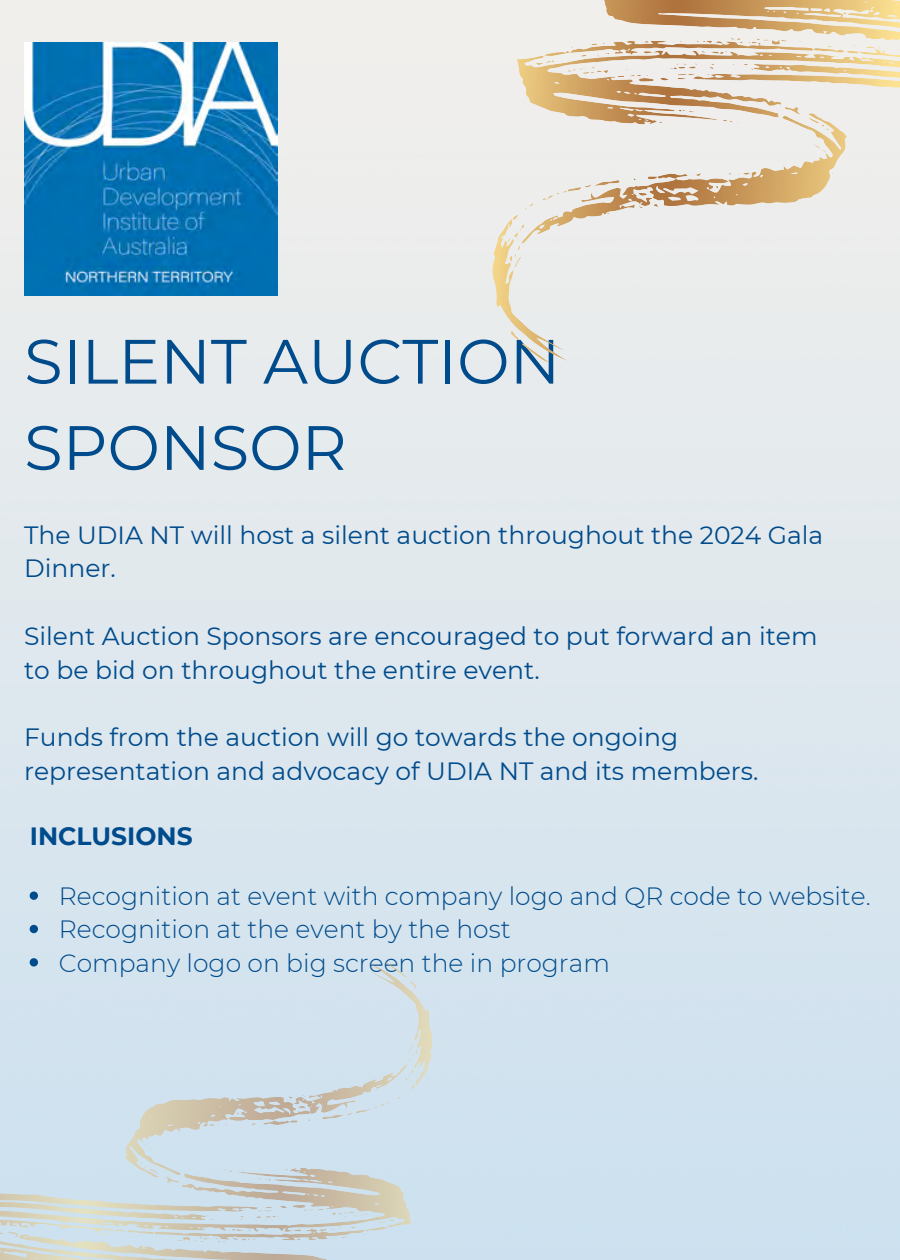
<style>
.page{position:relative;width:900px;height:1260px;background:#fff}
.page>*{position:absolute;margin:0;border:0;box-sizing:border-box;transform-origin:0 0}
.t1{font:62.5px/86.2px "Montserrat";color:#004b8c}
.t2{font:25px/33.8px "Montserrat";color:#004b8c}
.t3{font:300 25px "Montserrat";color:#004b8c}
.t4{font:700 25px "Montserrat";color:#004b8c}
</style>
<div class="page">
<img style="left:0;top:0;width:900px;height:1260px">
<svg style="left:30px;top:892px;width:8px;height:8px"></svg>
<svg style="left:30px;top:925px;width:8px;height:8px"></svg>
<svg style="left:30px;top:958px;width:8px;height:9px"></svg>
<img style="left:24px;top:43px;width:253px;height:253px">
<p class="t1" style="left:24px;top:318px;width:538px">SILENT AUCTION<br>SPONSOR</p>
<p class="t2" style="left:24px;top:518px;width:801px">The UDIA NT will host a silent auction throughout the 2024 Gala<br>Dinner.</p>
<p class="t2" style="left:24px;top:619px;width:795px">Silent Auction Sponsors are encouraged to put forward an item to be bid on throughout the entire event.</p>
<h2 class="t2" style="left:24px;top:720px;width:736px">Funds from the auction will go towards the ongoing representation and advocacy of UDIA NT and its members.</h2>
<p class="t4" style="left:30px;top:821px;width:164px">INCLUSIONS</p>
<p class="t3" style="left:59px;top:881px;width:814px">Recognition at event with company logo and QR code to website.</p>
<p class="t3" style="left:59px;top:914px;width:453px">Recognition at the event by the host</p>
<h1 class="t3" style="left:59px;top:947px;width:553px">Company logo on big screen the in program</h1>
</div>
